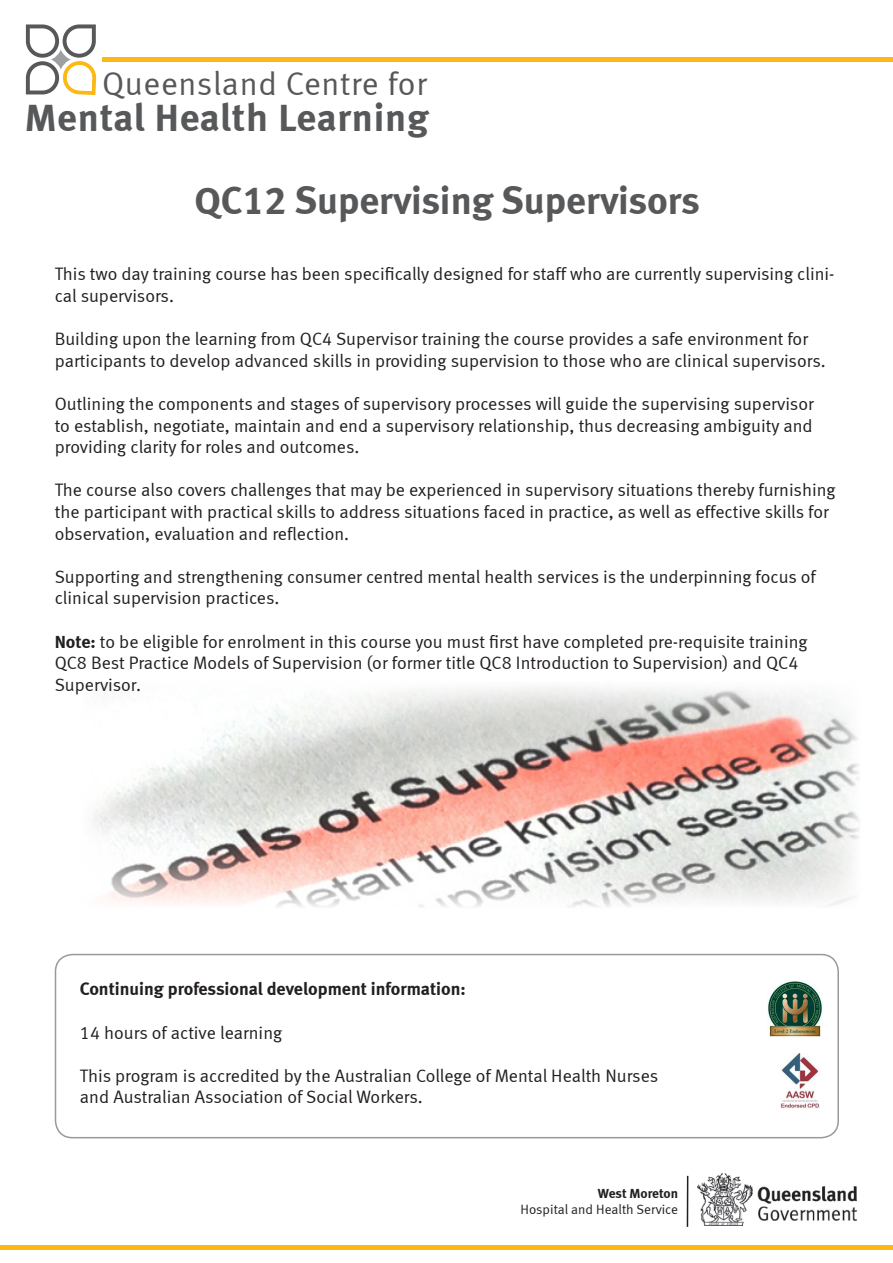
<style>
.page{position:relative;width:893px;height:1263px;background:#fff}
.page>*{position:absolute;margin:0;border:0;box-sizing:border-box;transform-origin:0 0}
.t1{font:39px "Meta Bold LF";color:#57585a}
.t2{font:39px "Meta Bold LF";letter-spacing:.02em;color:#57585a}
.t3{font:33px "Meta Normal LF";letter-spacing:.02em;color:#57585a}
.t4{font:18px/21.6px "Meta Normal LF";color:#231f20}
.t5{font:18px "Meta Bold LF";color:#231f20}
.t6{font:13.5px/16.2px "Meta Normal LF";color:#231f20;text-align:right}
.s1{font-family:"Meta Bold LF"}
</style>
<div class="page">
<hr style="left:0;top:1245px;width:893px;height:4px;background:#fcb814">
<hr style="left:102px;top:58px;width:791px;height:4px;background:#fcb814">
<svg style="left:26px;top:24px;width:71px;height:71px"></svg>
<svg style="left:50px;top:49px;width:22px;height:21px"></svg>
<img style="left:697px;top:1173px;width:160px;height:52px">
<hr style="left:687px;top:1176px;width:1px;height:51px;background:#231f20">
<img style="left:780px;top:1053px;width:40px;height:56px">
<div style="left:55px;top:954px;width:784px;height:184px;border:2px solid #97999c;border-radius:17px"></div>
<img style="left:93px;top:687px;width:766px;height:220px">
<img style="left:767px;top:980px;width:55px;height:58px">
<p class="t3" style="left:102px;top:65px;width:326px">Queensland Centre for</p>
<p class="t2" style="left:25px;top:94px;width:405px">Mental Health Learning</p>
<p class="t1" style="left:194px;top:177px;width:507px">QC12 Supervising Supervisors</p>
<p class="t4" style="left:55px;top:263px;width:781px">This two day training course has been specifically designed for staff who are currently supervising clini&shy;cal supervisors.</p>
<p class="t4" style="left:55px;top:328px;width:772px">Building upon the learning from QC4 Supervisor training the course provides a safe environment for participants to develop advanced skills in providing supervision to those who are clinical supervisors.</p>
<p class="t4" style="left:55px;top:393px;width:760px;text-align:justify">Outlining the components and stages of supervisory processes will guide the supervising supervisor to establish, negotiate, maintain and end a supervisory relationship, thus decreasing ambiguity and providing clarity for roles and outcomes.</p>
<p class="t4" style="left:55px;top:479px;width:782px">The course also covers challenges that may be experienced in supervisory situations thereby furnishing the participant with practical skills to address situations faced in practice, as well as effective skills for observation, evaluation and reflection.</p>
<p class="t4" style="left:55px;top:566px;width:763px">Supporting and strengthening consumer centred mental health services is the underpinning focus of clinical supervision practices.</p>
<p class="t4" style="left:55px;top:630px;width:754px"><span class="s1">Note:</span> to be eligible for enrolment in this course you must first have completed pre-requisite training<br>QC8 Best Practice Models of Supervision (or former title QC8 Introduction to Supervision) and QC4<br>Supervisor.</p>
<p class="t5" style="left:80px;top:978px;width:387px">Continuing professional development information:</p>
<p class="t4" style="left:80px;top:1021px;width:204px">14 hours of active learning</p>
<p class="t4" style="left:80px;top:1064px;width:580px">This program is accredited by the Australian College of Mental Health Nurses and Australian Association of Social Workers.</p>
<p class="t6" style="left:521px;top:1185px;width:159px"><span class="s1">West Moreton<br></span>Hospital and Health Service</p>
</div>
